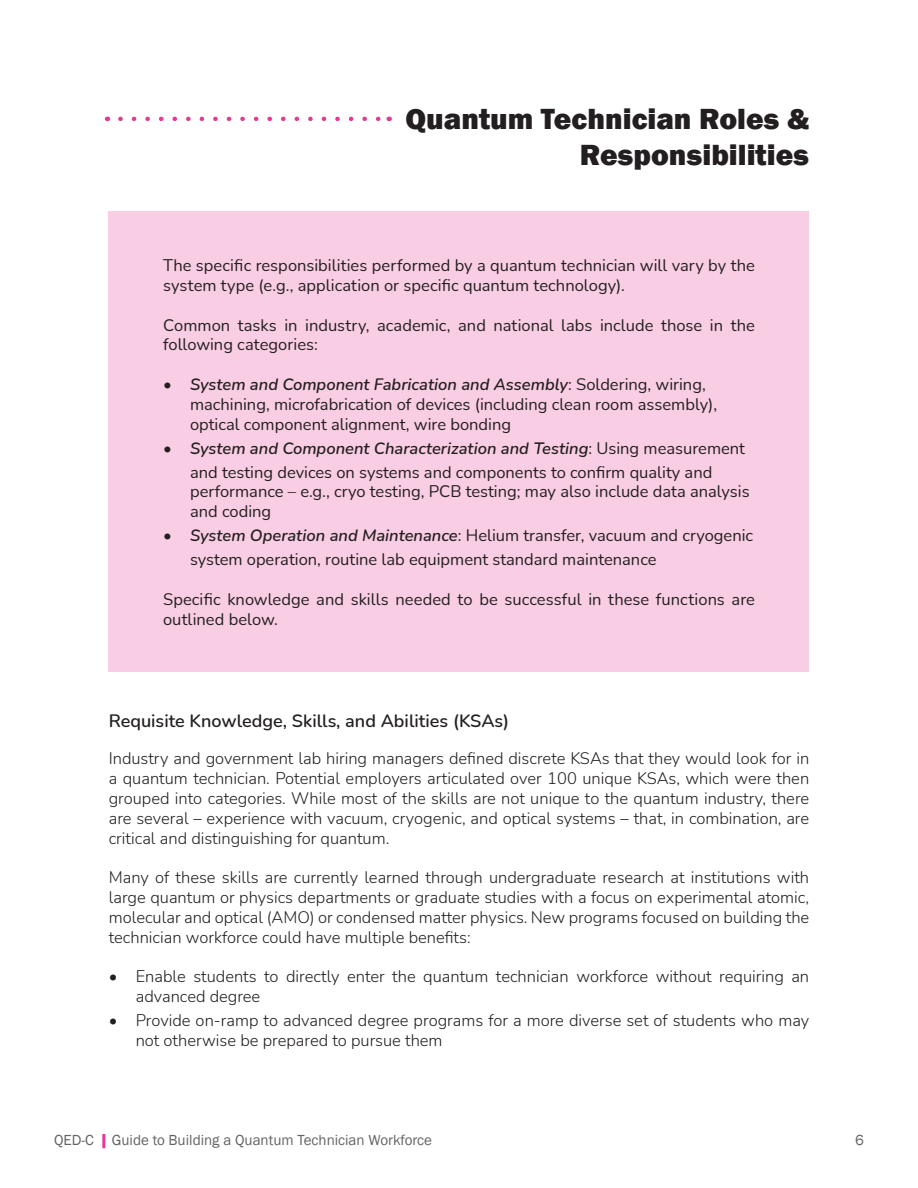
<style>
.page{position:relative;width:918px;height:1188px;background:#fff}
.page>*{position:absolute;margin:0;border:0;box-sizing:border-box;transform-origin:0 0}
.t1{font:800 30px/36px "Franklin Gothic";color:#231f20;text-align:right}
.t2{font:600 18px "Nunito";color:#231f20}
.t3{font:300 16.5px/19.8px "Nunito";color:#231f20;text-align:justify}
.t4{font:16.5px/19.8px "Nunito";color:#231f20}
.t5{font:15px "Franklin Gothic";color:#636366}
.s1{font-weight:600;font-style:italic}
</style>
<div class="page">
<hr style="left:102px;top:1134px;width:3px;height:14px;background:#e93794">
<svg style="left:120px;top:117px;width:261px;height:4px"></svg>
<div style="left:109px;top:211px;width:700px;height:460px;background:#f9cde4"></div>
<p class="t1" style="left:406px;top:101px;width:405px">Quantum Technician Roles &amp;<br>Responsibilities</p>
<p class="t4" style="left:163px;top:255px;width:593px">The specific responsibilities performed by a quantum technician will vary by the system type (e.g., application or specific quantum technology).</p>
<p class="t4" style="left:163px;top:314px;width:593px">Common tasks in industry, academic, and national labs include those in the following categories:</p>
<p class="t4" style="left:190px;top:374px;width:529px;text-indent:-27px"><span class="s1">• System and Component Fabrication and Assembly</span>: Soldering, wiring, machining, microfabrication of devices (including clean room assembly), optical component alignment, wire bonding</p>
<p class="t4" style="left:163px;top:435px;width:583px;line-height:24px;text-align:center"><span class="s1">• System and Component Characterization and Testing</span>: Using measurement and testing devices on systems and components to confirm quality and</p>
<p class="t4" style="left:190px;top:481px;width:561px">performance – e.g., cryo testing, PCB testing; may also include data analysis and coding</p>
<p class="t4" style="left:190px;top:523px;width:565px;line-height:24px;text-indent:-27px"><span class="s1">• System Operation and Maintenance</span>: Helium transfer, vacuum and cryogenic system operation, routine lab equipment standard maintenance</p>
<p class="t4" style="left:163px;top:589px;width:593px">Specific knowledge and skills needed to be successful in these functions are outlined below.</p>
<p class="t2" style="left:109px;top:708px;width:402px">Requisite Knowledge, Skills, and Abilities (KSAs)</p>
<p class="t3" style="left:109px;top:748px;width:702px">Industry and government lab hiring managers defined discrete KSAs that they would look for in a quantum technician. Potential employers articulated over 100 unique KSAs, which were then grouped into categories. While most of the skills are not unique to the quantum industry, there are several – experience with vacuum, cryogenic, and optical systems – that, in combination, are critical and distinguishing for quantum.</p>
<p class="t3" style="left:109px;top:867px;width:702px">Many of these skills are currently learned through undergraduate research at institutions with large quantum or physics departments or graduate studies with a focus on experimental atomic, molecular and optical (AMO) or condensed matter physics. New programs focused on building the technician workforce could have multiple benefits:</p>
<p class="t3" style="left:136px;top:966px;width:675px;text-indent:-27px">• Enable students to directly enter the quantum technician workforce without requiring an advanced degree</p>
<p class="t3" style="left:136px;top:1010px;width:675px;text-indent:-27px">• Provide on-ramp to advanced degree programs for a more diverse set of students who may not otherwise be prepared to pursue them</p>
<p class="t5" style="left:54px;top:1130px;width:380px">QED-C Guide to Building a Quantum Technician Workforce</p>
<p class="t5" style="left:855px;top:1130px;width:10px">6</p>
</div>
